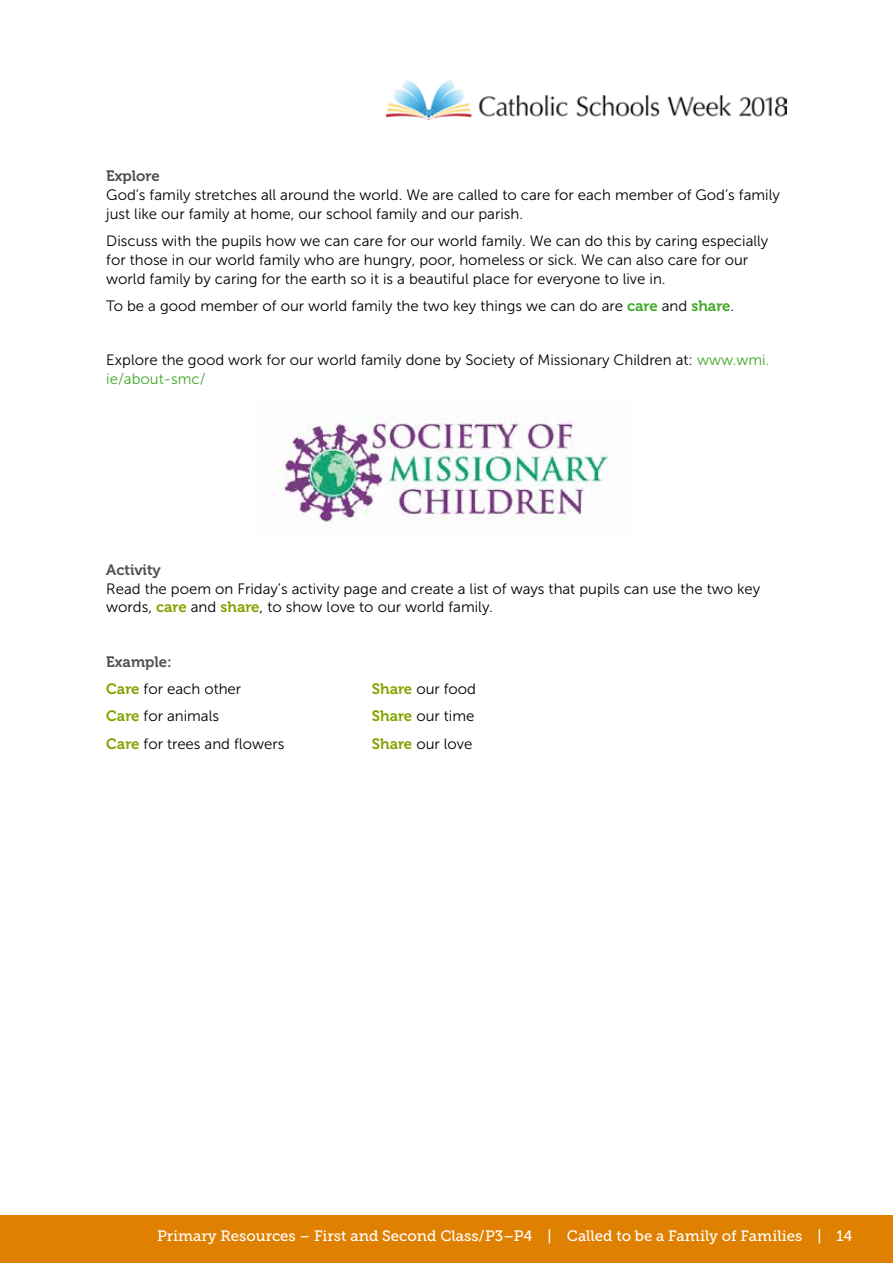
<style>
.page{position:relative;width:893px;height:1263px;background:#fff}
.page>*{position:absolute;margin:0;border:0;box-sizing:border-box;transform-origin:0 0}
.t1{font:15px/18.8px "Museo Sans 300";color:#000}
.t2{font:15px "Museo Slab 500";color:#fff}
.t3{font:15px "Museo 700";color:#504f53}
.s1{font-family:"Museo 700";color:#41a827}
.s2{color:#41a827}
.s3{font-family:"Museo 700";color:#83a400}
</style>
<div class="page">
<div style="left:0;top:1215px;width:893px;height:48px;background:#df8000"></div>
<img style="left:387px;top:80px;width:399px;height:39px">
<img style="left:277px;top:416px;width:332px;height:106px">
<p class="t3" style="left:106px;top:168px;width:55px">Explore</p>
<p class="t1" style="left:106px;top:186px;width:675px">God’s family stretches all around the world. We are called to care for each member of God’s family just like our family at home, our school family and our parish.</p>
<p class="t1" style="left:106px;top:232px;width:664px">Discuss with the pupils how we can care for our world family. We can do this by caring especially for those in our world family who are hungry, poor, homeless or sick. We can also care for our world family by caring for the earth so it is a beautiful place for everyone to live in.</p>
<p class="t1" style="left:106px;top:296px;width:629px">To be a good member of our world family the two key things we can do are <span class="s1">care</span> and <span class="s1">share</span>.</p>
<p class="t1" style="left:106px;top:351px;width:664px">Explore the good work for our world family done by Society of Missionary Children at: <span class="s2">www.wmi. ie/about-smc/</span></p>
<p class="t3" style="left:106px;top:561px;width:56px">Activity</p>
<p class="t1" style="left:106px;top:579px;width:655px">Read the poem on Friday’s activity page and create a list of ways that pupils can use the two key words, <span class="s3">care</span> and <span class="s3">share</span>, to show love to our world family.</p>
<p class="t3" style="left:106px;top:653px;width:67px">Example:</p>
<p class="t1" style="left:106px;top:680px;width:136px"><span class="s3">Care</span> for each other</p>
<p class="t1" style="left:372px;top:680px;width:106px"><span class="s3">Share</span> our food</p>
<p class="t1" style="left:106px;top:707px;width:114px"><span class="s3">Care</span> for animals</p>
<p class="t1" style="left:372px;top:707px;width:104px"><span class="s3">Share</span> our time</p>
<p class="t1" style="left:106px;top:734px;width:180px"><span class="s3">Care</span> for trees and flowers</p>
<p class="t1" style="left:372px;top:734px;width:102px"><span class="s3">Share</span> our love</p>
<p class="t2" style="left:157px;top:1227px;width:697px">Primary Resources – First and Second Class/P3–P4 | Called to be a Family of Families | 14</p>
</div>
